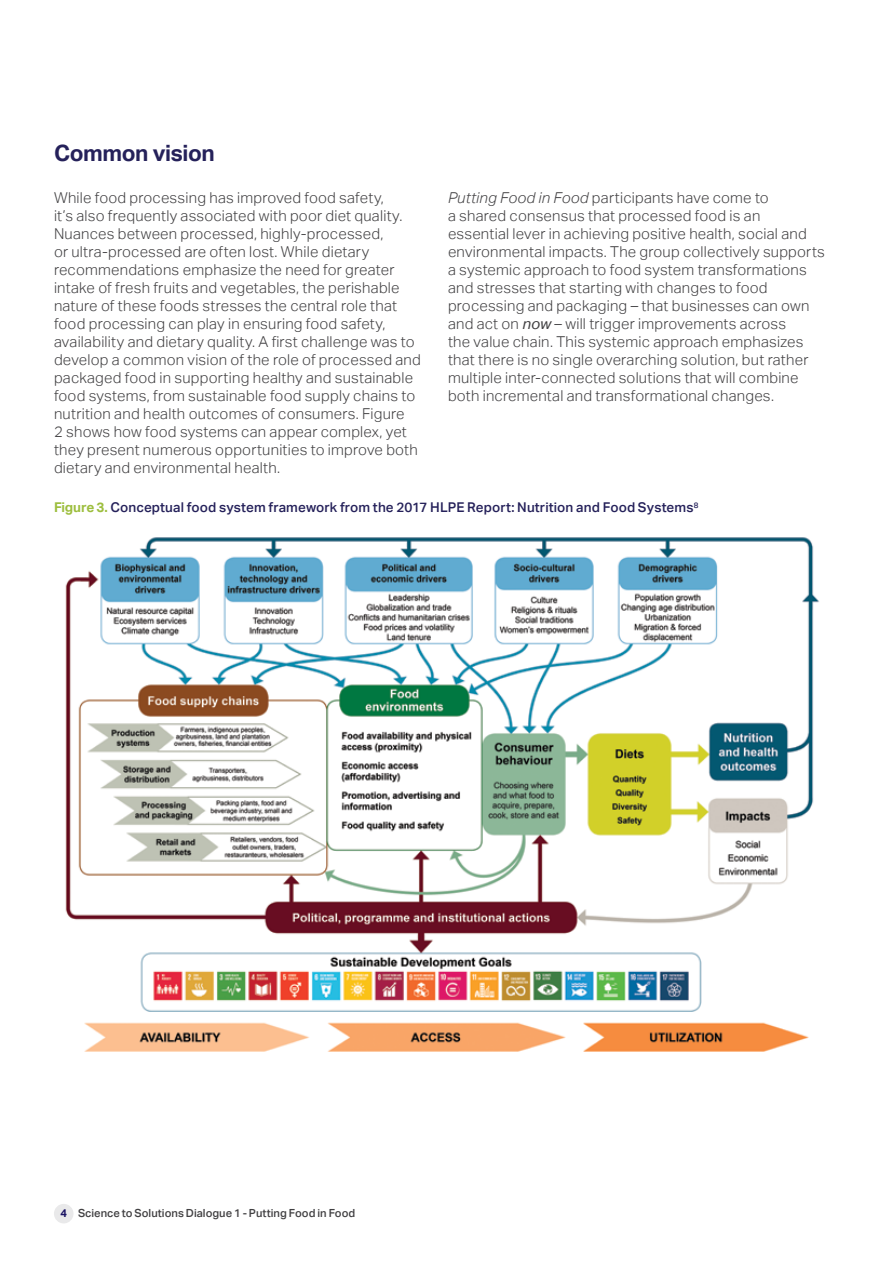
<style>
.page{position:relative;width:893px;height:1263px;background:#fff}
.page>*{position:absolute;margin:0;border:0;box-sizing:border-box;transform-origin:0 0}
.t1{font:700 22.5px "Aktiv Grotesk";letter-spacing:-.015em;color:#25215a}
.t2{font:300 15px/18px "Aktiv Grotesk";letter-spacing:.015em;color:#414042}
.t3{font:500 13.5px "Aktiv Grotesk";letter-spacing:.005em;color:#25215a}
.t4{font:500 11.1px "Aktiv Grotesk";color:#414042}
.s1{font-style:italic}
.s2{font-weight:400;font-style:italic}
.s3{font-weight:700;color:#9dbe3e}
.s4{font-weight:700;font-size:11.25px;color:#1b1464}
</style>
<div class="page">
<div style="left:54px;top:1204px;width:20px;height:19px;background:#e9e9ea;border-radius:50%"></div>
<img style="left:65px;top:537px;width:754px;height:515px">
<h1 class="t1" style="left:54px;top:140px;width:162px">Common vision</h1>
<p class="t2" style="left:54px;top:189px;width:368px">While food processing has improved food safety,<br>it’s also frequently associated with poor diet quality.<br>Nuances between processed, highly-processed,<br>or ultra-processed are often lost. While dietary recommendations emphasize the need for greater intake of fresh fruits and vegetables, the perishable nature of these foods stresses the central role that food processing can play in ensuring food safety, availability and dietary quality. A first challenge was to develop a common vision of the role of processed and packaged food in supporting healthy and sustainable food systems, from sustainable food supply chains to nutrition and health outcomes of consumers. Figure<br>2 shows how food systems can appear complex, yet they present numerous opportunities to improve both dietary and environmental health.</p>
<p class="t2" style="left:448px;top:189px;width:378px"><span class="s1">Putting Food in Food</span> participants have come to<br>a shared consensus that processed food is an essential lever in achieving positive health, social and environmental impacts. The group collectively supports a systemic approach to food system transformations and stresses that starting with changes to food processing and packaging – that businesses can own and act on <span class="s2">now</span> – will trigger improvements across<br>the value chain. This systemic approach emphasizes that there is no single overarching solution, but rather multiple inter-connected solutions that will combine both incremental and transformational changes.</p>
<p class="t3" style="left:54px;top:500px;width:646px"><span class="s3">Figure 3.</span> Conceptual food system framework from the 2017 HLPE Report: Nutrition and Food Systems<sup>8</sup></p>
<p class="t4" style="left:60px;top:1206px;width:296px"><span class="s4">4</span> Science to Solutions Dialogue 1 - Putting Food in Food</p>
</div>
